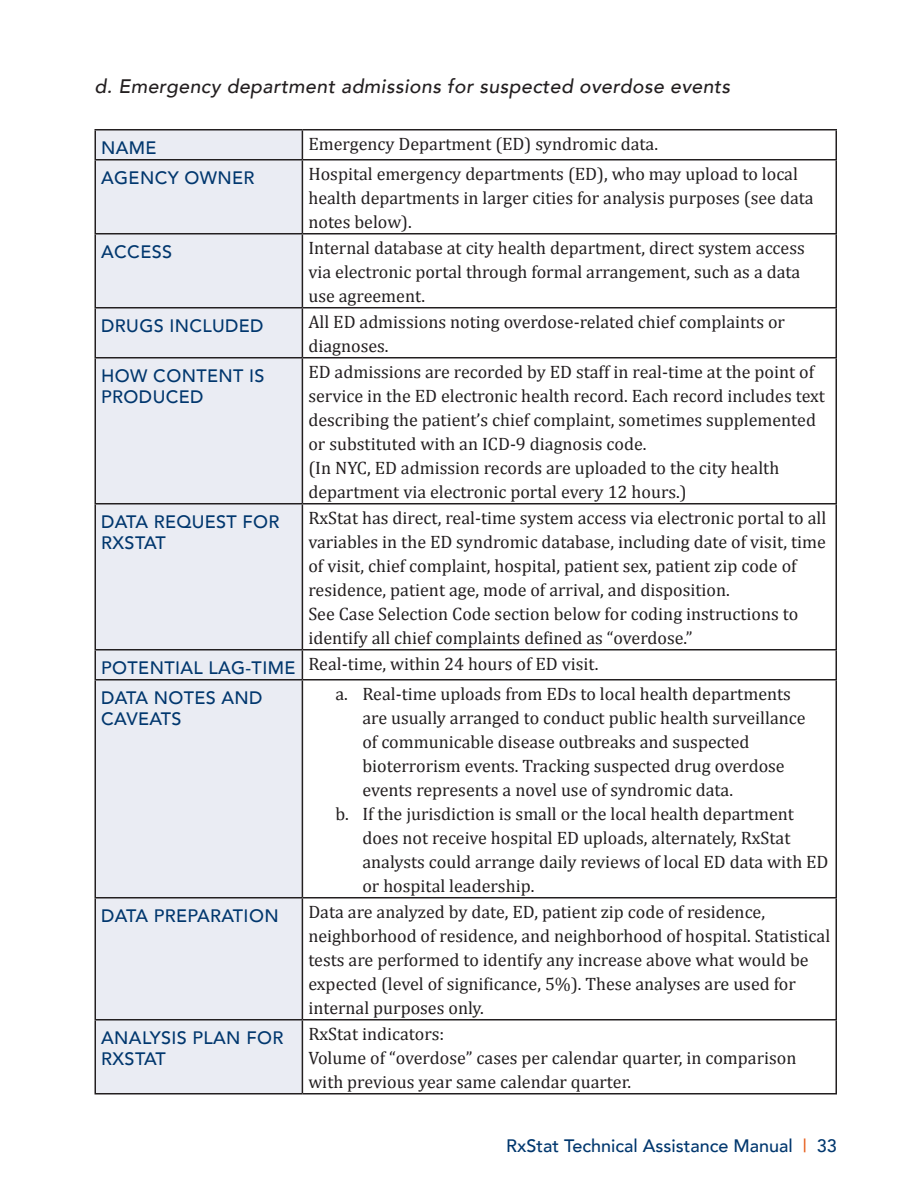
<style>
.page{position:relative;width:918px;height:1188px;background:#fff}
.page>*{position:absolute;margin:0;border:0;box-sizing:border-box;transform-origin:0 0}
.Sub_Sub_Sub_Header{font:italic 500 19.5px "Avenir";letter-spacing:.02em;color:#231f20}
.Body_Copy{font:18px/24px "Cambria";color:#231f20}
.Indented_Body_Copy{font:18px/24px "Cambria";color:#231f20}
.Table_Title_Text{font:500 18px/21px "Avenir";letter-spacing:.02em;color:#01376e}
.Table_Title_Text-2{font:500 18px "Avenir";color:#01376e}
.s1{color:#e7601f}
</style>
<div class="page">
<div style="left:96px;top:130px;width:206px;height:963px;background:#eaecf3"></div>
<hr style="left:94px;top:129px;width:208px;height:1px;background:#231f20">
<hr style="left:94px;top:130px;width:2px;height:29px;background:#231f20">
<hr style="left:302px;top:129px;width:535px;height:1px;background:#231f20">
<svg style="left:302px;top:130px;width:1px;height:29px"></svg>
<svg style="left:836px;top:130px;width:1px;height:29px"></svg>
<hr style="left:94px;top:159px;width:208px;height:1px;background:#231f20">
<hr style="left:94px;top:160px;width:2px;height:73px;background:#231f20">
<hr style="left:302px;top:159px;width:535px;height:1px;background:#231f20">
<hr style="left:302px;top:160px;width:1px;height:73px;background:#231f20">
<hr style="left:836px;top:160px;width:1px;height:73px;background:#231f20">
<hr style="left:94px;top:233px;width:208px;height:2px;background:#231f20">
<hr style="left:94px;top:235px;width:2px;height:72px;background:#231f20">
<hr style="left:302px;top:233px;width:535px;height:2px;background:#231f20">
<hr style="left:302px;top:235px;width:1px;height:72px;background:#231f20">
<hr style="left:836px;top:235px;width:1px;height:72px;background:#231f20">
<hr style="left:94px;top:307px;width:208px;height:2px;background:#231f20">
<hr style="left:94px;top:309px;width:2px;height:48px;background:#231f20">
<hr style="left:302px;top:307px;width:535px;height:2px;background:#231f20">
<hr style="left:302px;top:309px;width:1px;height:48px;background:#231f20">
<hr style="left:836px;top:309px;width:1px;height:48px;background:#231f20">
<hr style="left:94px;top:357px;width:208px;height:2px;background:#231f20">
<hr style="left:94px;top:359px;width:2px;height:144px;background:#231f20">
<hr style="left:302px;top:357px;width:535px;height:2px;background:#231f20">
<hr style="left:302px;top:359px;width:1px;height:144px;background:#231f20">
<hr style="left:836px;top:359px;width:1px;height:144px;background:#231f20">
<hr style="left:94px;top:503px;width:208px;height:2px;background:#231f20">
<hr style="left:94px;top:505px;width:2px;height:144px;background:#231f20">
<hr style="left:302px;top:503px;width:535px;height:2px;background:#231f20">
<hr style="left:302px;top:505px;width:1px;height:144px;background:#231f20">
<hr style="left:836px;top:505px;width:1px;height:144px;background:#231f20">
<hr style="left:94px;top:649px;width:208px;height:2px;background:#231f20">
<hr style="left:94px;top:651px;width:2px;height:28px;background:#231f20">
<hr style="left:302px;top:649px;width:535px;height:2px;background:#231f20">
<svg style="left:302px;top:651px;width:1px;height:28px"></svg>
<svg style="left:836px;top:651px;width:1px;height:28px"></svg>
<hr style="left:94px;top:679px;width:208px;height:2px;background:#231f20">
<hr style="left:94px;top:681px;width:2px;height:216px;background:#231f20">
<hr style="left:302px;top:679px;width:535px;height:2px;background:#231f20">
<hr style="left:302px;top:681px;width:1px;height:216px;background:#231f20">
<hr style="left:836px;top:681px;width:1px;height:216px;background:#231f20">
<hr style="left:94px;top:897px;width:208px;height:2px;background:#231f20">
<hr style="left:94px;top:899px;width:2px;height:120px;background:#231f20">
<hr style="left:302px;top:897px;width:535px;height:2px;background:#231f20">
<hr style="left:302px;top:899px;width:1px;height:120px;background:#231f20">
<hr style="left:836px;top:899px;width:1px;height:120px;background:#231f20">
<hr style="left:94px;top:1019px;width:208px;height:2px;background:#231f20">
<hr style="left:94px;top:1021px;width:2px;height:72px;background:#231f20">
<hr style="left:302px;top:1019px;width:535px;height:2px;background:#231f20">
<hr style="left:302px;top:1021px;width:1px;height:72px;background:#231f20">
<hr style="left:836px;top:1021px;width:1px;height:72px;background:#231f20">
<hr style="left:94px;top:1093px;width:208px;height:2px;background:#231f20">
<hr style="left:302px;top:1093px;width:535px;height:2px;background:#231f20">
<p class="Sub_Sub_Sub_Header" style="left:94px;top:75px;width:637px">d. Emergency department admissions for suspected overdose events</p>
<p class="Table_Title_Text" style="left:101px;top:136px;width:57px">NAME</p>
<p class="Body_Copy" style="left:308px;top:132px;width:351px">Emergency Department (ED) syndromic data.</p>
<p class="Table_Title_Text" style="left:101px;top:166px;width:155px">AGENCY OWNER</p>
<p class="Body_Copy" style="left:308px;top:162px;width:507px">Hospital emergency departments (ED), who may upload to local health departments in larger cities for analysis purposes (see data notes below).</p>
<p class="Table_Title_Text" style="left:101px;top:240px;width:72px">ACCESS</p>
<p class="Body_Copy" style="left:308px;top:236px;width:498px">Internal database at city health department, direct system access via electronic portal through formal arrangement, such as a data use agreement.</p>
<p class="Table_Title_Text" style="left:101px;top:314px;width:164px">DRUGS INCLUDED</p>
<p class="Body_Copy" style="left:308px;top:310px;width:478px">All ED admissions noting overdose-related chief complaints or diagnoses.</p>
<p class="Table_Title_Text" style="left:101px;top:364px;width:165px">HOW CONTENT IS<br>PRODUCED</p>
<p class="Body_Copy" style="left:308px;top:360px;width:518px">ED admissions are recorded by ED staff in real-time at the point of service in the ED electronic health record. Each record includes text describing the patient’s chief complaint, sometimes supplemented or substituted with an ICD-9 diagnosis code.</p>
<p class="Body_Copy" style="left:308px;top:456px;width:472px">(In NYC, ED admission records are uploaded to the city health department via electronic portal every 12 hours.)</p>
<p class="Table_Title_Text" style="left:101px;top:510px;width:180px">DATA REQUEST FOR<br>RXSTAT</p>
<p class="Body_Copy" style="left:308px;top:506px;width:519px">RxStat has direct, real-time system access via electronic portal to all variables in the ED syndromic database, including date of visit, time of visit, chief complaint, hospital, patient sex, patient zip code of residence, patient age, mode of arrival, and disposition.</p>
<p class="Body_Copy" style="left:308px;top:602px;width:491px">See Case Selection Code section below for coding instructions to identify all chief complaints defined as “overdose.”</p>
<p class="Table_Title_Text" style="left:101px;top:656px;width:196px">POTENTIAL LAG-TIME</p>
<p class="Body_Copy" style="left:308px;top:652px;width:292px">Real-time, within 24 hours of ED visit.</p>
<p class="Table_Title_Text" style="left:101px;top:686px;width:163px">DATA NOTES AND<br>CAVEATS</p>
<p class="Indented_Body_Copy" style="left:362px;top:682px;width:445px;text-indent:-27px">a. Real-time uploads from EDs to local health departments are usually arranged to conduct public health surveillance of communicable disease outbreaks and suspected bioterrorism events. Tracking suspected drug overdose events represents a novel use of syndromic data.</p>
<p class="Indented_Body_Copy" style="left:362px;top:802px;width:468px;text-indent:-27px">b. If the jurisdiction is small or the local health department does not receive hospital ED uploads, alternately, RxStat analysts could arrange daily reviews of local ED data with ED or hospital leadership.</p>
<p class="Table_Title_Text" style="left:101px;top:904px;width:179px">DATA PREPARATION</p>
<p class="Body_Copy" style="left:308px;top:900px;width:523px">Data are analyzed by date, ED, patient zip code of residence, neighborhood of residence, and neighborhood of hospital. Statistical tests are performed to identify any increase above what would be expected (level of significance, 5%). These analyses are used for internal purposes only.</p>
<p class="Table_Title_Text" style="left:101px;top:1026px;width:184px">ANALYSIS PLAN FOR<br>RXSTAT</p>
<p class="Body_Copy" style="left:308px;top:1022px;width:137px">RxStat indicators:</p>
<p class="Body_Copy" style="left:308px;top:1046px;width:490px">Volume of “overdose” cases per calendar quarter, in comparison with previous year same calendar quarter.</p>
<p class="Table_Title_Text-2" style="left:506px;top:1130px;width:332px">RxStat Technical Assistance Manual <span class="s1">|</span> 33</p>
</div>
